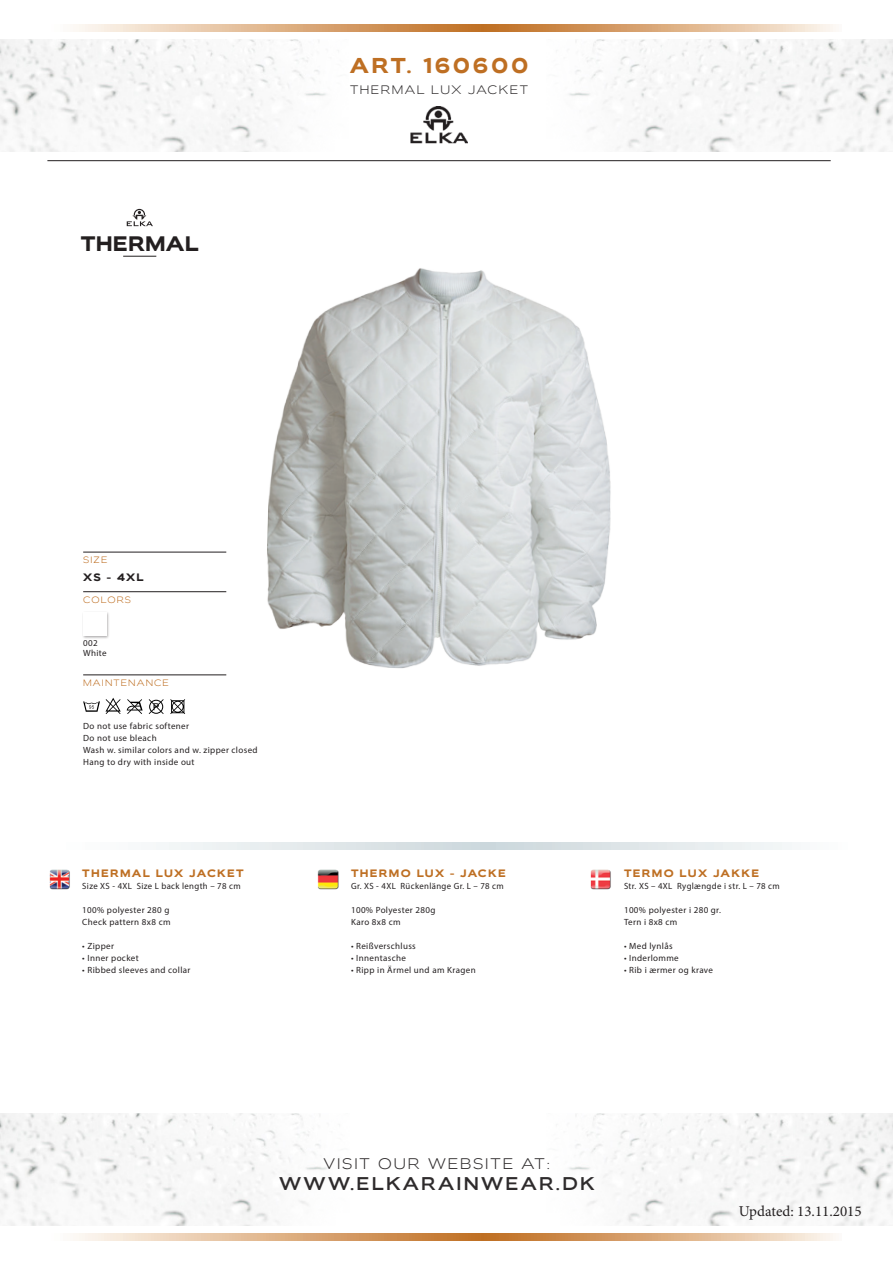
<style>
.page{position:relative;width:893px;height:1263px;background:#fff}
.page>*{position:absolute;margin:0;border:0;box-sizing:border-box;transform-origin:0 0}
.t1{font:700 21px "Biondi Sans Rg";letter-spacing:.125em;color:#be6f23}
.t2{font:700 20.4px "Biondi Sans Rg";letter-spacing:.01em;color:#231f20}
.t3{font:18px "Biondi Sans Rg";letter-spacing:.125em;color:#2e2b2c}
.t4{font:15px "Biondi Sans Lt";letter-spacing:.125em;color:#2e2b2c}
.t5{font:15px "Minion Pro";color:#231f20}
.t6{font:12px "Biondi Sans Lt";letter-spacing:.125em;color:#2e2b2c}
.t7{font:700 10.5px "Biondi Sans Rg";letter-spacing:.125em;color:#be6f23}
.t8{font:700 10.5px "Biondi Sans Rg";color:#231f20}
.t9{font:9px "Myriad Pro";letter-spacing:.04em;color:#231f20}
.t10{font:9px "Biondi Sans Lt";letter-spacing:.125em;color:#be6f23}
</style>
<div class="page">
<img style="left:569px;top:1114px;width:324px;height:111px">
<img style="left:0;top:1114px;width:327px;height:111px">
<img style="left:569px;top:40px;width:324px;height:111px">
<img style="left:0;top:40px;width:326px;height:111px">
<hr style="left:47px;top:160px;width:784px;height:1px;background:#231f20">
<img style="left:410px;top:106px;width:57px;height:37px">
<svg style="left:73px;top:24px;width:763px;height:8px"></svg>
<svg style="left:73px;top:1233px;width:763px;height:8px"></svg>
<hr style="left:123px;top:256px;width:33px;height:1px;background:#231f20">
<svg style="left:127px;top:209px;width:26px;height:17px"></svg>
<img style="left:590px;top:869px;width:21px;height:21px">
<img style="left:317px;top:869px;width:22px;height:21px">
<img style="left:49px;top:869px;width:21px;height:21px">
<hr style="left:83px;top:591px;width:143px;height:1px;background:#231f20">
<hr style="left:83px;top:552px;width:143px;height:1px;background:#231f20">
<hr style="left:83px;top:675px;width:143px;height:1px;background:#231f20">
<svg style="left:149px;top:699px;width:15px;height:15px"></svg>
<svg style="left:127px;top:699px;width:16px;height:15px"></svg>
<svg style="left:170px;top:699px;width:15px;height:15px"></svg>
<svg style="left:156px;top:842px;width:636px;height:8px"></svg>
<svg style="left:83px;top:698px;width:38px;height:16px"></svg>
<div style="left:82px;top:611px;width:28px;height:28px;background:#231f20;opacity:.4"></div>
<svg style="left:83px;top:612px;width:24px;height:24px"></svg>
<img style="left:267px;top:268px;width:344px;height:400px">
<p class="t2" style="left:81px;top:231px;width:119px">THERMAL</p>
<p class="t1" style="left:350px;top:53px;width:180px">ART. 160600</p>
<p class="t6" style="left:350px;top:82px;width:179px">THERMAL LUX JACKET</p>
<p class="t10" style="left:83px;top:554px;width:26px">SIZE</p>
<p class="t10" style="left:83px;top:594px;width:49px">COLORS</p>
<p class="t8" style="left:83px;top:571px;width:62px">XS - 4XL</p>
<p class="t9" style="left:83px;top:637px;width:16px">002</p>
<p class="t9" style="left:83px;top:648px;width:25px">White</p>
<p class="t10" style="left:83px;top:677px;width:87px">MAINTENANCE</p>
<p class="t9" style="left:83px;top:720px;width:107px">Do not use fabric softener</p>
<p class="t9" style="left:83px;top:732px;width:75px">Do not use bleach</p>
<p class="t9" style="left:83px;top:744px;width:176px">Wash w. similar colors and w. zipper closed</p>
<p class="t9" style="left:83px;top:756px;width:113px">Hang to dry with inside out</p>
<p class="t7" style="left:82px;top:867px;width:163px">THERMAL LUX JACKET</p>
<p class="t9" style="left:82px;top:881px;width:160px">Size XS - 4XL Size L back length – 78 cm</p>
<p class="t9" style="left:82px;top:905px;width:89px">100% polyester 280 g</p>
<p class="t9" style="left:82px;top:917px;width:90px">Check pattern 8x8 cm</p>
<p class="t9" style="left:82px;top:941px;width:33px">• Zipper</p>
<p class="t9" style="left:82px;top:953px;width:58px">• Inner pocket</p>
<p class="t9" style="left:82px;top:965px;width:110px">• Ribbed sleeves and collar</p>
<p class="t7" style="left:351px;top:867px;width:156px">THERMO LUX - JACKE</p>
<p class="t9" style="left:351px;top:881px;width:154px">Gr. XS - 4XL Rückenlänge Gr. L – 78 cm</p>
<p class="t9" style="left:351px;top:905px;width:86px">100% Polyester 280g</p>
<p class="t9" style="left:351px;top:917px;width:51px">Karo 8x8 cm</p>
<p class="t9" style="left:351px;top:941px;width:66px">• Reißverschluss</p>
<p class="t9" style="left:351px;top:953px;width:56px">• Innentasche</p>
<p class="t9" style="left:351px;top:965px;width:126px">• Ripp in Ärmel und am Kragen</p>
<p class="t7" style="left:624px;top:867px;width:136px">TERMO LUX JAKKE</p>
<p class="t9" style="left:624px;top:881px;width:157px">Str. XS – 4XL Ryglængde i str. L – 78 cm</p>
<p class="t9" style="left:624px;top:905px;width:98px">100% polyester i 280 gr.</p>
<p class="t9" style="left:624px;top:917px;width:55px">Tern i 8x8 cm</p>
<p class="t9" style="left:624px;top:941px;width:50px">• Med lynlås</p>
<p class="t9" style="left:624px;top:953px;width:56px">• Inderlomme</p>
<p class="t9" style="left:624px;top:965px;width:91px">• Rib i ærmer og krave</p>
<p class="t4" style="left:323px;top:1155px;width:228px">VISIT OUR WEBSITE AT:</p>
<p class="t3" style="left:279px;top:1173px;width:317px">WWW.ELKARAINWEAR.DK</p>
<p class="t5" style="left:739px;top:1202px;width:124px">Updated: 13.11.2015</p>
</div>
